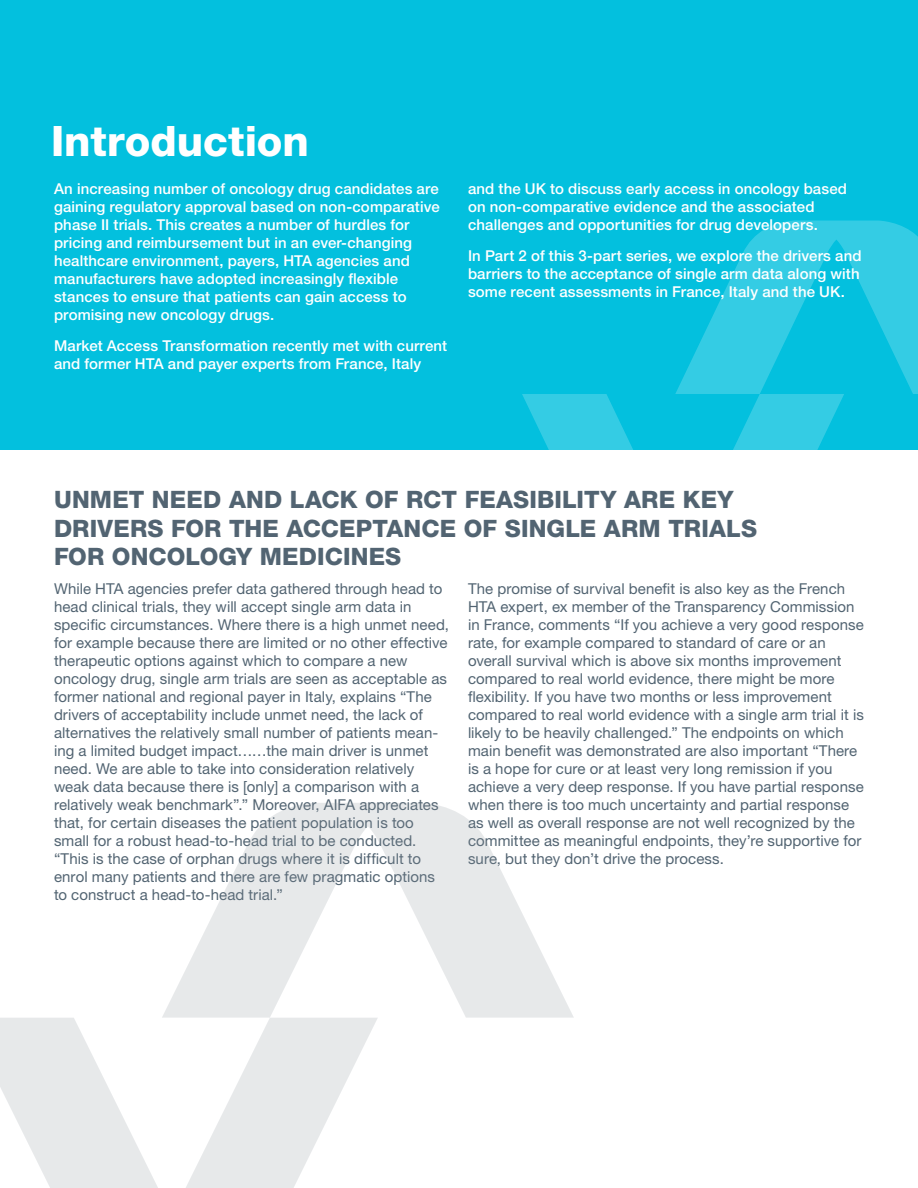
<style>
.page{position:relative;width:918px;height:1188px;background:#fff}
.page>*{position:absolute;margin:0;border:0;box-sizing:border-box;transform-origin:0 0}
.t1{font:800 42px "Helvetica Neue LT Std";color:#fff}
.t2{font:800 24px/28.8px "Helvetica Neue LT Std";letter-spacing:.005em;color:#526472}
.t3{font:15px/18px "Helvetica Neue LT Std";letter-spacing:.005em;color:#526472}
.t4{font:500 15px/18px "Helvetica Neue LT Std";letter-spacing:.005em;color:#fff}
</style>
<div class="page">
<div style="left:0;top:0;width:918px;height:450px;background:#03c0de"></div>
<svg style="left:522px;top:221px;width:396px;height:229px"></svg>
<svg style="left:0;top:803px;width:574px;height:385px"></svg>
<h1 class="t1" style="left:51px;top:116px;width:259px">Introduction</h1>
<p class="t4" style="left:54px;top:179px;width:387px">An increasing number of oncology drug candidates are gaining regulatory approval based on non-comparative phase II trials. This creates a number of hurdles for pricing and reimbursement but in an ever-changing healthcare environment, payers, HTA agencies and manufacturers have adopted increasingly flexible stances to ensure that patients can gain access to promising new oncology drugs.</p>
<p class="t4" style="left:54px;top:337px;width:395px">Market Access Transformation recently met with current and former HTA and payer experts from France, Italy</p>
<p class="t4" style="left:468px;top:179px;width:381px">and the UK to discuss early access in oncology based on non-comparative evidence and the associated challenges and opportunities for drug developers.</p>
<p class="t4" style="left:468px;top:247px;width:395px">In Part 2 of this 3-part series, we explore the drivers and barriers to the acceptance of single arm data along with some recent assessments in France, Italy and the UK.</p>
<h2 class="t2" style="left:54px;top:485px;width:705px">UNMET NEED AND LACK OF RCT FEASIBILITY ARE KEY<br>DRIVERS FOR THE ACCEPTANCE OF SINGLE ARM TRIALS<br>FOR ONCOLOGY MEDICINES</h2>
<p class="t3" style="left:468px;top:579px;width:397px">The promise of survival benefit is also key as the French HTA expert, ex member of the Transparency Commission in France, comments “If you achieve a very good response rate, for example compared to standard of care or an overall survival which is above six months improvement compared to real world evidence, there might be more flexibility. If you have two months or less improvement compared to real world evidence with a single arm trial it is likely to be heavily challenged.” The endpoints on which main benefit was demonstrated are also important “There is a hope for cure or at least very long remission if you achieve a very deep response. If you have partial response when there is too much uncertainty and partial response as well as overall response are not well recognized by the committee as meaningful endpoints, they’re supportive for sure, but they don’t drive the process.</p>
<p class="t3" style="left:54px;top:579px;width:397px">While HTA agencies prefer data gathered through head to head clinical trials, they will accept single arm data in specific circumstances. Where there is a high unmet need, for example because there are limited or no other effective therapeutic options against which to compare a new oncology drug, single arm trials are seen as acceptable as former national and regional payer in Italy, explains “The drivers of acceptability include unmet need, the lack of alternatives the relatively small number of patients mean&shy;ing a limited budget impact……the main driver is unmet need. We are able to take into consideration relatively weak data because there is [only] a comparison with a relatively weak benchmark”.” Moreover, AIFA appreciates that, for certain diseases the patient population is too small for a robust head-to-head trial to be conducted. “This is the case of orphan drugs where it is difficult to enrol many patients and there are few pragmatic options to construct a head-to-head trial.”</p>
</div>
